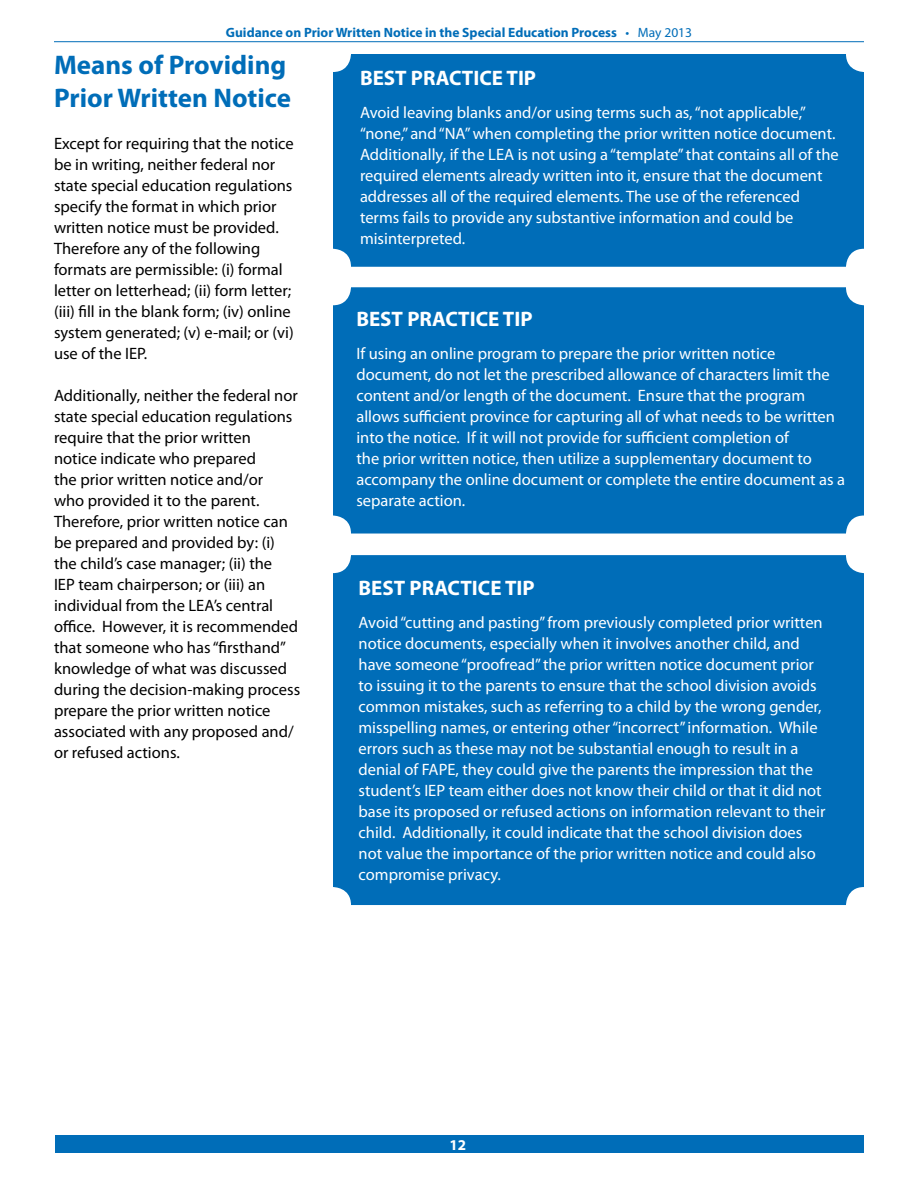
<style>
.page{position:relative;width:918px;height:1188px;background:#fff}
.page>*{position:absolute;margin:0;border:0;box-sizing:border-box;transform-origin:0 0}
.t1{font:700 27px/32.4px "Myriad Pro";color:#006db8}
.t2{font:700 21px "Myriad Pro";color:#fff}
.t3{font:16.5px/21px "Myriad Pro";color:#fff}
.t4{font:16.5px/21px "Myriad Pro";color:#000}
.t5{font:700 15px "Myriad Pro";color:#fff}
.t6{font:700 13.5px "Myriad Pro";color:#006db8}
.s1{font-weight:400}
</style>
<div class="page">
<div style="left:55px;top:1135px;width:808px;height:18px;background:#006db8"></div>
<hr style="left:54px;top:41px;width:810px;height:1px;background:#006db8">
<div style="left:333px;top:54px;width:531px;height:213px;background:#006db8;border-radius:18px"></div>
<div style="left:333px;top:287px;width:531px;height:247px;background:#006db8;border-radius:18px"></div>
<div style="left:333px;top:555px;width:531px;height:350px;background:#006db8;border-radius:18px"></div>
<p class="t6" style="left:226px;top:27px;width:468px">Guidance on Prior Written Notice in the Special Education Process <span class="s1">• May 2013</span></p>
<h1 class="t1" style="left:54px;top:51px;width:239px">Means of Providing<br>Prior Written Notice</h1>
<p class="t4" style="left:54px;top:134px;width:241px">Except for requiring that the notice be in writing, neither federal nor state special education regulations specify the format in which prior written notice must be provided.<br>Therefore any of the following formats are permissible: (i) formal letter on letterhead; (ii) form letter; (iii) fill in the blank form; (iv) online system generated; (v) e-mail; or (vi) use of the IEP.</p>
<p class="t4" style="left:54px;top:386px;width:248px">Additionally, neither the federal nor state special education regulations require that the prior written<br>notice indicate who prepared<br>the prior written notice and/or<br>who provided it to the parent.<br>Therefore, prior written notice can be prepared and provided by: (i) the child’s case manager; (ii) the<br>IEP team chairperson; or (iii) an individual from the LEA’s central office. However, it is recommended that someone who has “firsthand” knowledge of what was discussed during the decision-making process prepare the prior written notice associated with any proposed and/ or refused actions.</p>
<p class="t2" style="left:360px;top:70px;width:178px">BEST PRACTICE TIP</p>
<p class="t3" style="left:360px;top:103px;width:480px">Avoid leaving blanks and/or using terms such as, “not applicable,” “none,” and “NA” when completing the prior written notice document.<br>Additionally, if the LEA is not using a “template” that contains all of the required elements already written into it, ensure that the document addresses all of the required elements. The use of the referenced terms fails to provide any substantive information and could be misinterpreted.</p>
<p class="t2" style="left:356px;top:311px;width:178px">BEST PRACTICE TIP</p>
<p class="t3" style="left:356px;top:345px;width:490px">If using an online program to prepare the prior written notice document, do not let the prescribed allowance of characters limit the content and/or length of the document. Ensure that the program allows sufficient province for capturing all of what needs to be written into the notice. If it will not provide for sufficient completion of<br>the prior written notice, then utilize a supplementary document to accompany the online document or complete the entire document as a separate action.</p>
<p class="t2" style="left:359px;top:579px;width:178px">BEST PRACTICE TIP</p>
<p class="t3" style="left:359px;top:613px;width:468px">Avoid “cutting and pasting” from previously completed prior written notice documents, especially when it involves another child, and have someone “proofread” the prior written notice document prior to issuing it to the parents to ensure that the school division avoids common mistakes, such as referring to a child by the wrong gender, misspelling names, or entering other “incorrect” information. While errors such as these may not be substantial enough to result in a denial of FAPE, they could give the parents the impression that the student’s IEP team either does not know their child or that it did not base its proposed or refused actions on information relevant to their child. Additionally, it could indicate that the school division does not value the importance of the prior written notice and could also compromise privacy.</p>
<p class="t5" style="left:450px;top:1139px;width:18px">12</p>
</div>
